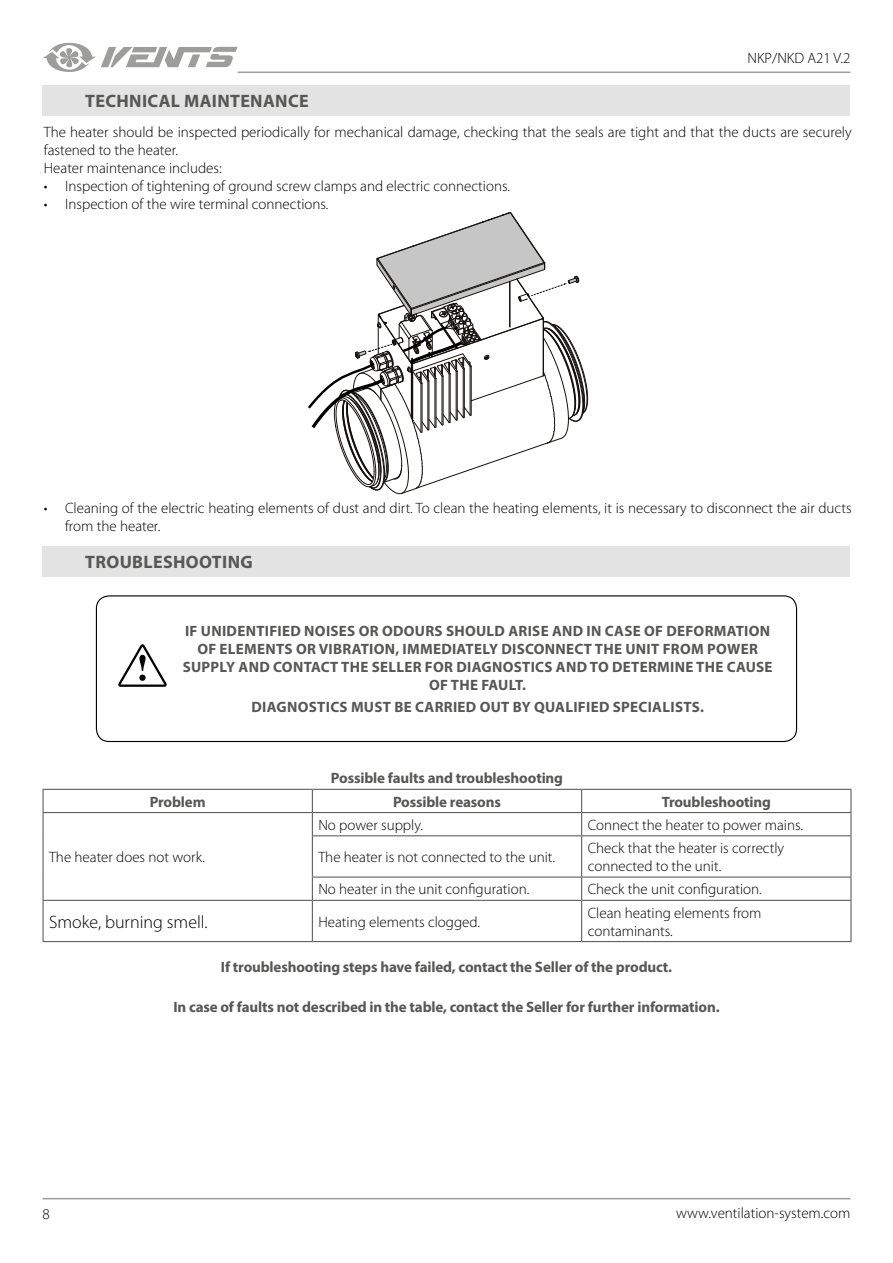
<style>
.page{position:relative;width:893px;height:1263px;background:#fff}
.page>*{position:absolute;margin:0;border:0;box-sizing:border-box;transform-origin:0 0}
.t1{font:700 18px "Myriad Pro";letter-spacing:.02em;color:#575756}
.t2{font:300 18px "Myriad Pro";color:#000}
.t3{font:300 15px/18px "Myriad Pro";color:#000}
.t4{font:700 15px/18px "Myriad Pro";letter-spacing:.02em;color:#575756;text-align:center}
.t5{font:700 15px "Myriad Pro";letter-spacing:-.005em;color:#575756}
</style>
<div class="page">
<hr style="left:43px;top:1198px;width:807px;height:1px;background:#9d9d9c">
<hr style="left:238px;top:72px;width:612px;height:1px;background:#9d9d9c">
<svg style="left:43px;top:43px;width:195px;height:29px"></svg>
<div style="left:43px;top:85px;width:807px;height:31px;background:#e3e3e3"></div>
<svg style="left:308px;top:212px;width:280px;height:282px"></svg>
<div style="left:43px;top:546px;width:807px;height:31px;background:#e3e3e3"></div>
<div style="left:96px;top:595px;width:701px;height:147px;border:1px solid #000;border-radius:13px"></div>
<svg style="left:118px;top:644px;width:49px;height:43px"></svg>
<hr style="left:43px;top:789px;width:269px;height:1px;background:#575756">
<hr style="left:312px;top:789px;width:270px;height:1px;background:#575756">
<hr style="left:582px;top:789px;width:269px;height:1px;background:#575756">
<hr style="left:43px;top:812px;width:269px;height:1px;background:#575756">
<svg style="left:43px;top:790px;width:1px;height:46px"></svg>
<hr style="left:43px;top:836px;width:1px;height:41px;background:#575756">
<svg style="left:43px;top:877px;width:1px;height:23px"></svg>
<hr style="left:312px;top:812px;width:270px;height:1px;background:#575756">
<svg style="left:312px;top:790px;width:1px;height:45px"></svg>
<hr style="left:582px;top:812px;width:269px;height:1px;background:#575756">
<svg style="left:581px;top:790px;width:1px;height:45px"></svg>
<svg style="left:850px;top:790px;width:1px;height:45px"></svg>
<hr style="left:312px;top:835px;width:270px;height:1px;background:#575756">
<hr style="left:312px;top:836px;width:1px;height:40px;background:#575756">
<hr style="left:582px;top:835px;width:269px;height:1px;background:#575756">
<hr style="left:581px;top:836px;width:1px;height:40px;background:#575756">
<hr style="left:850px;top:836px;width:1px;height:40px;background:#575756">
<svg style="left:312px;top:878px;width:1px;height:22px"></svg>
<svg style="left:581px;top:878px;width:1px;height:22px"></svg>
<svg style="left:850px;top:878px;width:1px;height:22px"></svg>
<hr style="left:43px;top:900px;width:269px;height:1px;background:#575756">
<hr style="left:43px;top:901px;width:1px;height:40px;background:#575756">
<hr style="left:43px;top:941px;width:269px;height:1px;background:#575756">
<hr style="left:312px;top:876px;width:270px;height:2px;background:#575756">
<hr style="left:582px;top:876px;width:269px;height:2px;background:#575756">
<hr style="left:312px;top:900px;width:270px;height:1px;background:#575756">
<hr style="left:312px;top:901px;width:1px;height:40px;background:#575756">
<hr style="left:582px;top:900px;width:269px;height:1px;background:#575756">
<hr style="left:581px;top:901px;width:1px;height:40px;background:#575756">
<hr style="left:850px;top:901px;width:1px;height:40px;background:#575756">
<hr style="left:312px;top:941px;width:270px;height:1px;background:#575756">
<hr style="left:582px;top:941px;width:269px;height:1px;background:#575756">
<p class="t3" style="left:747px;top:49px;width:104px">NKP/NKD A21 V.2</p>
<p class="t1" style="left:85px;top:89px;width:225px">TECHNICAL MAINTENANCE</p>
<p class="t3" style="left:44px;top:123px;width:809px">The heater should be inspected periodically for mechanical damage, checking that the seals are tight and that the ducts are securely fastened to the heater.<br>Heater maintenance includes:</p>
<p class="t3" style="left:44px;top:177px;width:468px">• Inspection of tightening of ground screw clamps and electric connections.</p>
<p class="t3" style="left:44px;top:195px;width:286px">• Inspection of the wire terminal connections.</p>
<p class="t3" style="left:65px;top:499px;width:788px;text-indent:-21px">• Cleaning of the electric heating elements of dust and dirt. To clean the heating elements, it is necessary to disconnect the air ducts from the heater.</p>
<p class="t1" style="left:85px;top:551px;width:169px">TROUBLESHOOTING</p>
<p class="t4" style="left:183px;top:622px;width:591px">IF UNIDENTIFIED NOISES OR ODOURS SHOULD ARISE AND IN CASE OF DEFORMATION OF ELEMENTS OR VIBRATION, IMMEDIATELY DISCONNECT THE UNIT FROM POWER SUPPLY AND CONTACT THE SELLER FOR DIAGNOSTICS AND TO DETERMINE THE CAUSE OF THE FAULT.</p>
<p class="t4" style="left:252px;top:698px;width:454px">DIAGNOSTICS MUST BE CARRIED OUT BY QUALIFIED SPECIALISTS.</p>
<p class="t5" style="left:331px;top:768px;width:234px">Possible faults and troubleshooting</p>
<p class="t5" style="left:150px;top:792px;width:57px">Problem</p>
<p class="t5" style="left:393px;top:792px;width:109px">Possible reasons</p>
<p class="t5" style="left:662px;top:792px;width:111px">Troubleshooting</p>
<p class="t3" style="left:49px;top:848px;width:157px">The heater does not work.</p>
<p class="t3" style="left:318px;top:816px;width:106px">No power supply.</p>
<p class="t3" style="left:588px;top:816px;width:217px">Connect the heater to power mains.</p>
<p class="t3" style="left:318px;top:848px;width:238px">The heater is not connected to the unit.</p>
<p class="t3" style="left:588px;top:839px;width:198px">Check that the heater is correctly connected to the unit.</p>
<p class="t3" style="left:318px;top:880px;width:212px">No heater in the unit configuration.</p>
<p class="t3" style="left:588px;top:880px;width:176px">Check the unit configuration.</p>
<p class="t2" style="left:49px;top:912px;width:160px">Smoke, burning smell.</p>
<p class="t3" style="left:318px;top:913px;width:163px">Heating elements clogged.</p>
<p class="t3" style="left:588px;top:904px;width:175px">Clean heating elements from contaminants.</p>
<p class="t5" style="left:221px;top:957px;width:453px">If troubleshooting steps have failed, contact the Seller of the product.</p>
<p class="t5" style="left:173px;top:997px;width:548px">In case of faults not described in the table, contact the Seller for further information.</p>
<p class="t3" style="left:43px;top:1205px;width:9px">8</p>
<p class="t3" style="left:676px;top:1204px;width:176px">www.ventilation-system.com</p>
</div>
